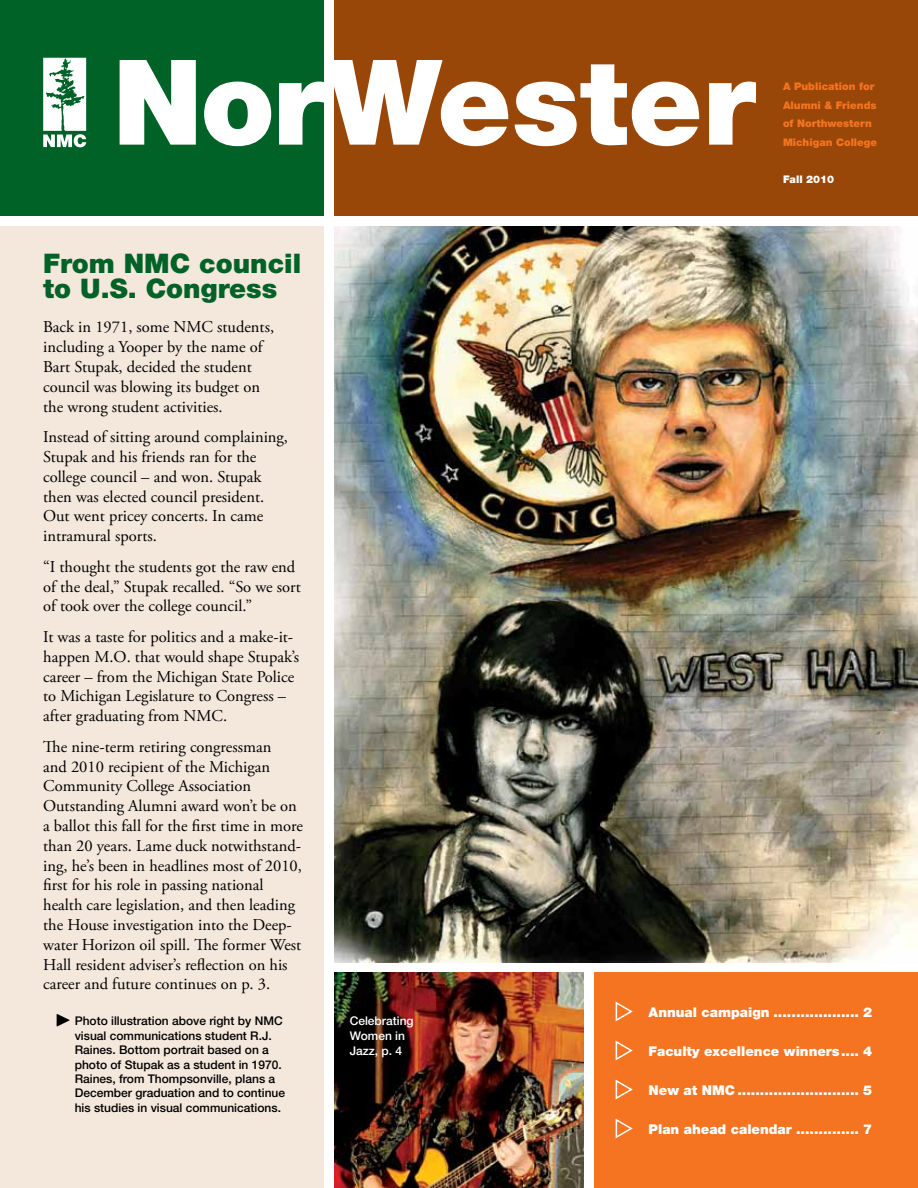
<style>
.page{position:relative;width:918px;height:1188px;background:#fff}
.page>*{position:absolute;margin:0;border:0;box-sizing:border-box;transform-origin:0 0}
.t1{font:900 27px/25.5px "Helvetica Neue";color:#006227}
.t2{font:16.5px/19.8px "Adobe Garamond Pro";color:#000}
.t3{font:900 13.5px "Helvetica Neue";color:#fff}
.t4{font:500 12px/14.4px "Helvetica Neue";color:#000}
.t5{font:500 12px/15px "Helvetica Neue";color:#fff}
.t6{font:900 10.5px/18.8px "Helvetica Neue";color:#f47421}
.t7{font:900 10.5px "Helvetica Neue";color:#fff}
</style>
<div class="page">
<div style="left:594px;top:972px;width:324px;height:216px;background:#f47421"></div>
<img style="left:334px;top:227px;width:584px;height:735px">
<div style="left:0;top:227px;width:324px;height:961px;background:#f4e7dc"></div>
<svg style="left:615px;top:1001px;width:18px;height:21px"></svg>
<svg style="left:615px;top:1040px;width:18px;height:21px"></svg>
<svg style="left:615px;top:1079px;width:18px;height:21px"></svg>
<svg style="left:615px;top:1118px;width:18px;height:21px"></svg>
<div style="left:0;top:0;width:324px;height:216px;background:#006227"></div>
<div style="left:334px;top:0;width:584px;height:216px;background:#994708"></div>
<svg style="left:120px;top:60px;width:636px;height:86px;fill:#fff"></svg>
<img style="left:335px;top:972px;width:249px;height:216px">
<svg style="left:43px;top:58px;width:43px;height:89px"></svg>
<h1 class="t1" style="left:43px;top:250px;width:260px">From NMC council to U.S. Congress</h1>
<p class="t2" style="left:43px;top:318px;width:232px">Back in 1971, some NMC students, including a Yooper by the name of<br>Bart Stupak, decided the student council was blowing its budget on the wrong student activities.</p>
<p class="t2" style="left:43px;top:428px;width:246px">Instead of sitting around complaining,<br>Stupak and his friends ran for the college council – and won. Stupak then was elected council president.<br>Out went pricey concerts. In came intramural sports.</p>
<p class="t2" style="left:43px;top:557px;width:259px">“I thought the students got the raw end of the deal,” Stupak recalled. “So we sort of took over the college council.”</p>
<p class="t2" style="left:43px;top:627px;width:258px">It was a taste for politics and a make-it&shy;happen M.O. that would shape Stupak’s career – from the Michigan State Police to Michigan Legislature to Congress – after graduating from NMC.</p>
<p class="t2" style="left:43px;top:737px;width:261px">The nine-term retiring congressman<br>and 2010 recipient of the Michigan Community College Association Outstanding Alumni award won’t be on a ballot this fall for the first time in more than 20 years. Lame duck notwithstand&shy;ing, he’s been in headlines most of 2010, first for his role in passing national health care legislation, and then leading the House investigation into the Deep&shy;water Horizon oil spill. The former West Hall resident adviser’s reflection on his career and future continues on p. 3.</p>
<p class="t4" style="left:75px;top:1014px;width:212px">Photo illustration above right by NMC visual communications student R.J.<br>Raines. Bottom portrait based on a photo of Stupak as a student in 1970.<br>Raines, from Thompsonville, plans a December graduation and to continue his studies in visual communications.</p>
<p class="t5" style="left:350px;top:1014px;width:66px">Celebrating<br>Women in<br>Jazz, p. 4</p>
<p class="t6" style="left:783px;top:77px;width:96px">A Publication for<br>Alumni &amp; Friends of Northwestern<br>Michigan College</p>
<p class="t7" style="left:783px;top:173px;width:53px">Fall 2010</p>
<p class="t3" style="left:649px;top:1004px;width:225px">Annual campaign ................... 2</p>
<p class="t3" style="left:649px;top:1043px;width:225px">Faculty excellence winners.... 4</p>
<p class="t3" style="left:649px;top:1082px;width:225px">New at NMC ........................... 5</p>
<p class="t3" style="left:649px;top:1121px;width:225px">Plan ahead calendar .............. 7</p>
</div>
